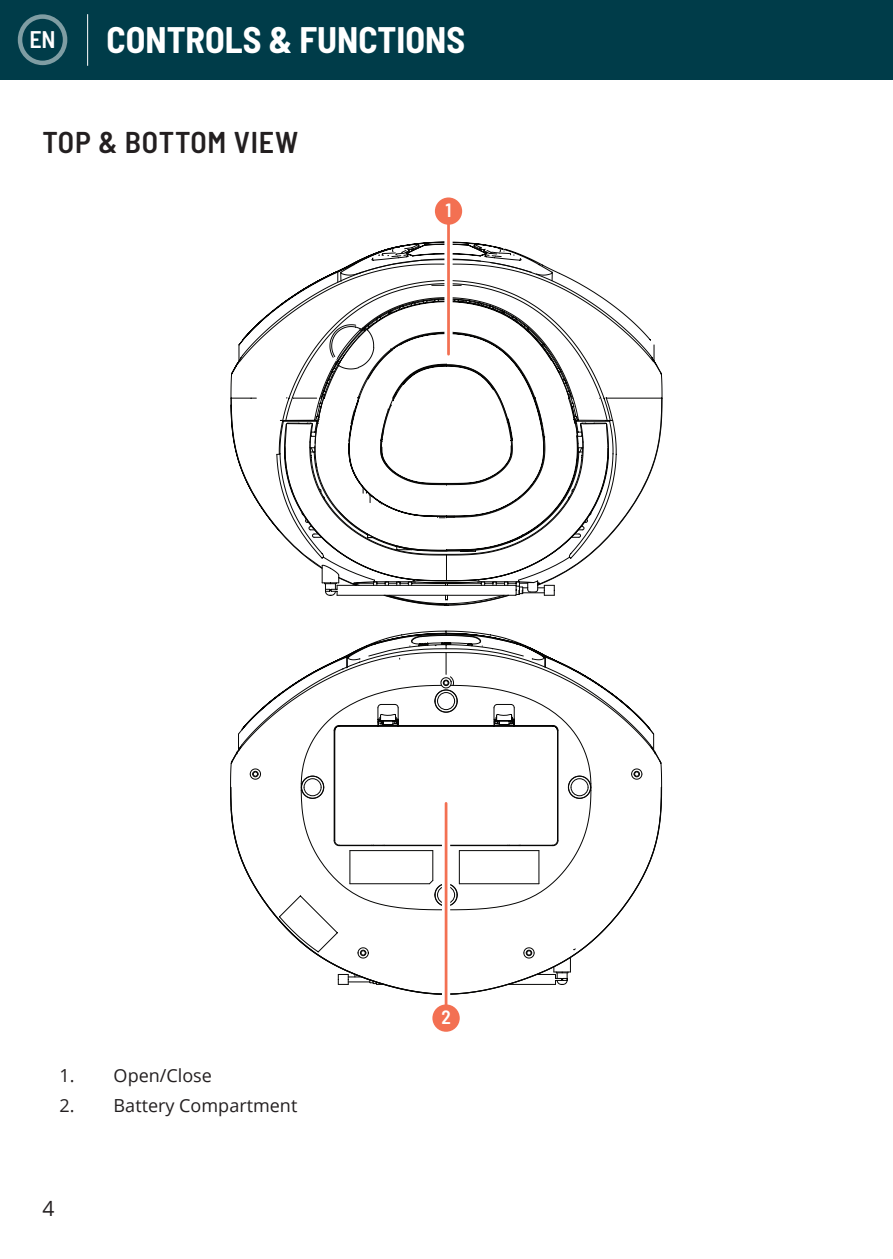
<style>
.page{position:relative;width:893px;height:1259px;background:#fff}
.page>*{position:absolute;margin:0;border:0;box-sizing:border-box;transform-origin:0 0}
.t1{font:700 semi-condensed 36px "Barlow";color:#fff}
.t2{font:600 semi-condensed 30px "Barlow";letter-spacing:.025em;color:#231f20}
.t3{font:600 semi-condensed 24px "Barlow";color:#fff}
.t4{font:21px "Open Sans";color:#231f20}
.t5{font:600 semi-condensed 19.2px "Barlow";color:#fff}
.t6{font:18px "Open Sans";color:#231f20}
</style>
<div class="page">
<div style="left:0;top:0;width:892px;height:80px;background:#003c49"></div>
<hr style="left:87px;top:14px;width:1px;height:52px;background:#fff">
<div style="left:18px;top:14px;width:49px;height:51px;border:5px solid #fff;border-radius:50%"></div>
<svg style="left:230px;top:363px;width:432px;height:243px"></svg>
<svg style="left:237px;top:365px;width:371px;height:218px"></svg>
<svg style="left:238px;top:241px;width:418px;height:124px"></svg>
<hr style="left:337px;top:585px;width:178px;height:1px;background:#050504">
<hr style="left:337px;top:595px;width:178px;height:1px;background:#050504">
<svg style="left:321px;top:565px;width:18px;height:31px"></svg>
<hr style="left:374px;top:581px;width:38px;height:1px;background:#050504">
<hr style="left:480px;top:581px;width:38px;height:1px;background:#050504">
<svg style="left:336px;top:361px;width:4px;height:4px"></svg>
<svg style="left:515px;top:585px;width:39px;height:11px"></svg>
<svg style="left:651px;top:345px;width:3px;height:16px"></svg>
<svg style="left:237px;top:345px;width:4px;height:20px"></svg>
<svg style="left:367px;top:534px;width:5px;height:4px"></svg>
<svg style="left:351px;top:301px;width:257px;height:203px"></svg>
<svg style="left:285px;top:394px;width:40px;height:54px"></svg>
<svg style="left:340px;top:244px;width:212px;height:37px"></svg>
<svg style="left:444px;top:225px;width:8px;height:129px"></svg>
<hr style="left:447px;top:211px;width:2px;height:143px;background:#f37052">
<div style="left:434px;top:197px;width:28px;height:28px;background:#f37052;border-radius:50%"></div>
<svg style="left:230px;top:630px;width:431px;height:365px"></svg>
<svg style="left:441px;top:803px;width:9px;height:202px"></svg>
<hr style="left:444px;top:803px;width:3px;height:215px;background:#f37052">
<div style="left:432px;top:1004px;width:27px;height:27px;background:#f37052;border-radius:50%"></div>
<h3 class="t3" style="left:29px;top:26px;width:28px">EN</h3>
<h1 class="t1" style="left:106px;top:19px;width:360px">CONTROLS &amp; FUNCTIONS</h1>
<h2 class="t2" style="left:43px;top:125px;width:257px">TOP &amp; BOTTOM VIEW</h2>
<p class="t5" style="left:445px;top:199px;width:7px">1</p>
<p class="t6" style="left:60px;top:1068px;width:154px">1. Open/Close</p>
<p class="t6" style="left:60px;top:1098px;width:239px">2. Battery Compartment</p>
<p class="t4" style="left:43px;top:1200px;width:14px">4</p>
<p class="t5" style="left:441px;top:1006px;width:11px">2</p>
</div>
